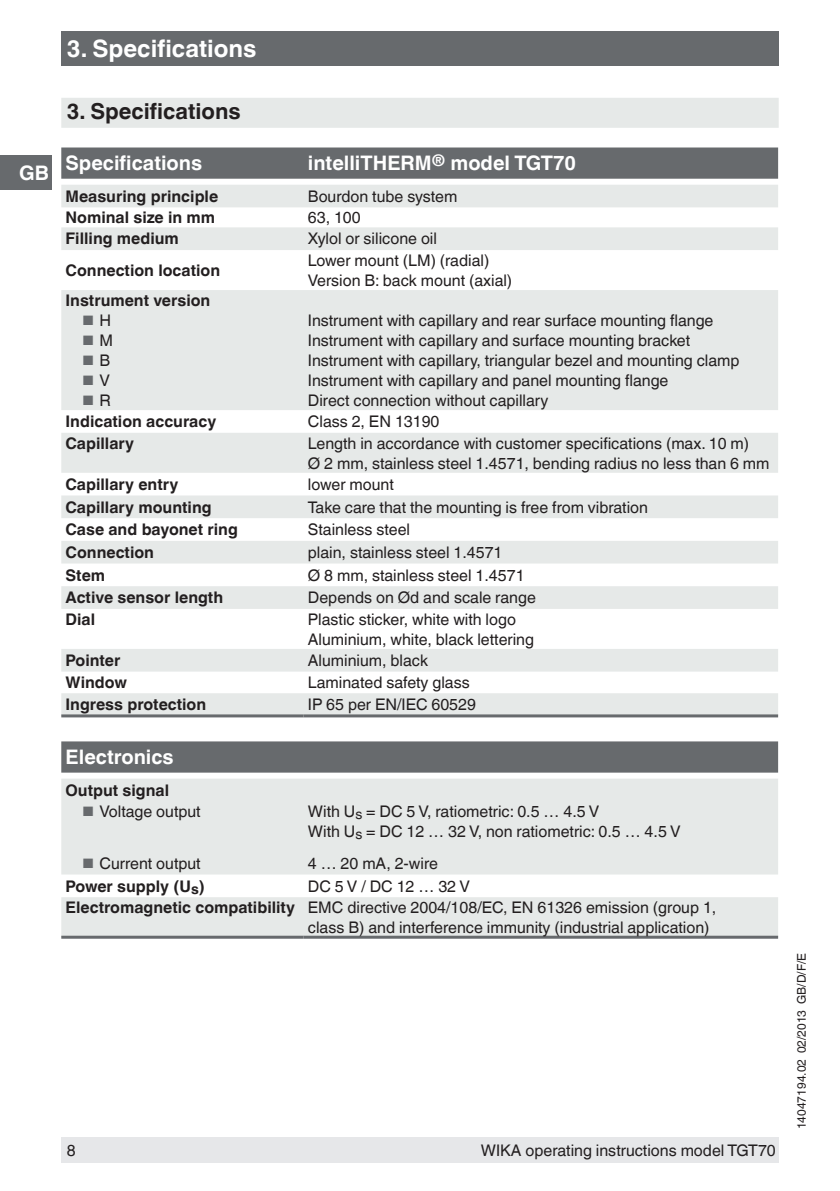
<style>
.page{position:relative;width:840px;height:1191px;background:#fff}
.page>*{position:absolute;margin:0;border:0;box-sizing:border-box;transform-origin:0 0}
.t1{font:700 24px "Helvetica World";color:#fff}
.t2{font:700 22px "Helvetica World";color:#231f20}
.t3{font:700 20px "Helvetica World";color:#fff}
.t4{font:16px/20px "Helvetica World";color:#231f20}
.t5{font:700 16px "Helvetica World";color:#231f20}
.t6{font:13.6px "Helvetica World";color:#676a6d}
.t7{font:12px "Helvetica World";color:#231f20}
.s1{font-size:16px;color:#231f20}
.s2{font-size:13.6px;color:#676a6d}
.s3{font-weight:700}
</style>
<div class="page">
<div style="left:61px;top:31px;width:717px;height:34px;background:#676a6d"></div>
<div style="left:61px;top:1137px;width:717px;height:25px;background:#e6e7e9"></div>
<div style="left:0;top:156px;width:52px;height:34px;background:#676a6d"></div>
<div style="left:61px;top:98px;width:717px;height:30px;background:#e6e9e8"></div>
<div style="left:61px;top:147px;width:716px;height:32px;background:#676a6d"></div>
<svg style="left:61px;top:185px;width:716px;height:529px;fill:#e6e9e8"></svg>
<hr style="left:61px;top:714px;width:242px;height:3px;background:#676a6d">
<hr style="left:303px;top:714px;width:474px;height:3px;background:#676a6d">
<div style="left:61px;top:741px;width:716px;height:31px;background:#676a6d"></div>
<svg style="left:61px;top:779px;width:716px;height:156px;background:#e9eceb"></svg>
<hr style="left:61px;top:935px;width:242px;height:3px;background:#676a6d">
<hr style="left:303px;top:935px;width:474px;height:3px;background:#676a6d">
<p class="t3" style="left:19px;top:161px;width:31px">GB</p>
<h1 class="t1" style="left:67px;top:34px;width:191px">3. Specifications</h1>
<h2 class="t2" style="left:67px;top:99px;width:175px">3. Specifications</h2>
<p class="t3" style="left:65px;top:152px;width:138px">Specifications</p>
<p class="t3" style="left:308px;top:152px;width:269px">intelliTHERM<sup>®</sup> model TGT70</p>
<p class="t5" style="left:65px;top:187px;width:154px">Measuring principle</p>
<p class="t4" style="left:308px;top:186px;width:151px">Bourdon tube system</p>
<p class="t5" style="left:65px;top:208px;width:151px">Nominal size in mm</p>
<p class="t4" style="left:308px;top:208px;width:54px">63, 100</p>
<p class="t5" style="left:65px;top:229px;width:115px">Filling medium</p>
<p class="t4" style="left:308px;top:229px;width:130px">Xylol or silicone oil</p>
<p class="t5" style="left:65px;top:261px;width:156px">Connection location</p>
<p class="t4" style="left:308px;top:250px;width:206px">Lower mount (LM) (radial)<br>Version B: back mount (axial)</p>
<p class="t5" style="left:65px;top:291px;width:146px">Instrument version</p>
<p class="t6" style="left:82px;top:312px;width:30px">■ <span class="s1">H</span></p>
<p class="t6" style="left:82px;top:332px;width:32px">■ <span class="s1">M</span></p>
<p class="t6" style="left:82px;top:352px;width:29px">■ <span class="s1">B</span></p>
<p class="t6" style="left:82px;top:372px;width:29px">■ <span class="s1">V</span></p>
<p class="t6" style="left:82px;top:392px;width:30px">■ <span class="s1">R</span></p>
<p class="t4" style="left:308px;top:310px;width:433px">Instrument with capillary and rear surface mounting flange Instrument with capillary and surface mounting bracket Instrument with capillary, triangular bezel and mounting clamp Instrument with capillary and panel mounting flange<br>Direct connection without capillary</p>
<p class="t5" style="left:65px;top:412px;width:152px">Indication accuracy</p>
<p class="t4" style="left:308px;top:412px;width:133px">Class 2, EN 13190</p>
<p class="t5" style="left:65px;top:433px;width:70px">Capillary</p>
<p class="t4" style="left:308px;top:433px;width:463px">Length in accordance with customer specifications (max. 10 m)<br>Ø 2 mm, stainless steel 1.4571, bending radius no less than 6 mm</p>
<p class="t5" style="left:65px;top:475px;width:114px">Capillary entry</p>
<p class="t4" style="left:308px;top:474px;width:87px">lower mount</p>
<p class="t5" style="left:65px;top:497px;width:147px">Capillary mounting</p>
<p class="t4" style="left:308px;top:497px;width:341px">Take care that the mounting is free from vibration</p>
<p class="t5" style="left:65px;top:520px;width:174px">Case and bayonet ring</p>
<p class="t4" style="left:308px;top:520px;width:104px">Stainless steel</p>
<p class="t5" style="left:65px;top:543px;width:90px">Connection</p>
<p class="t4" style="left:308px;top:542px;width:196px">plain, stainless steel 1.4571</p>
<p class="t5" style="left:65px;top:565px;width:41px">Stem</p>
<p class="t4" style="left:308px;top:565px;width:218px">Ø 8 mm, stainless steel 1.4571</p>
<p class="t5" style="left:65px;top:588px;width:159px">Active sensor length</p>
<p class="t4" style="left:308px;top:588px;width:229px">Depends on Ød and scale range</p>
<p class="t5" style="left:65px;top:609px;width:31px">Dial</p>
<p class="t4" style="left:308px;top:609px;width:227px">Plastic sticker, white with logo<br>Aluminium, white, black lettering</p>
<p class="t5" style="left:65px;top:651px;width:56px">Pointer</p>
<p class="t4" style="left:308px;top:650px;width:122px">Aluminium, black</p>
<p class="t5" style="left:65px;top:673px;width:63px">Window</p>
<p class="t4" style="left:308px;top:672px;width:163px">Laminated safety glass</p>
<p class="t5" style="left:65px;top:695px;width:142px">Ingress protection</p>
<p class="t4" style="left:308px;top:695px;width:169px">IP 65 per EN/IEC 60529</p>
<p class="t3" style="left:65px;top:745px;width:110px">Electronics</p>
<p class="t5" style="left:65px;top:781px;width:105px">Output signal</p>
<p class="t4" style="left:82px;top:801px;width:120px"><span class="s2">■</span> Voltage output</p>
<p class="t4" style="left:308px;top:801px;width:374px">With U<sub>s</sub> = DC 5 V, ratiometric: 0.5 … 4.5 V<br>With U<sub>s</sub> = DC 12 … 32 V, non ratiometric: 0.5 … 4.5 V</p>
<p class="t4" style="left:82px;top:853px;width:120px"><span class="s2">■</span> Current output</p>
<p class="t4" style="left:308px;top:853px;width:131px">4 … 20 mA, 2-wire</p>
<p class="t5" style="left:65px;top:876px;width:141px">Power supply (U<sub>s</sub>)</p>
<p class="t4" style="left:308px;top:876px;width:163px">DC 5 V / DC 12 … 32 V</p>
<p class="t4" style="left:65px;top:897px;width:652px"><span class="s3">Electromagnetic compatibility</span> EMC directive 2004/108/EC, EN 61326 emission (group 1,</p>
<p class="t4" style="left:308px;top:917px;width:403px">class B) and interference immunity (industrial application)</p>
<p class="t4" style="left:67px;top:1140px;width:10px">8</p>
<p class="t4" style="left:480px;top:1140px;width:296px">WIKA operating instructions model TGT70</p>
<p class="t7" style="left:794px;top:1129px;width:178px;rotate:-90deg">14047194.02 02/2013 GB/D/F/E</p>
</div>
